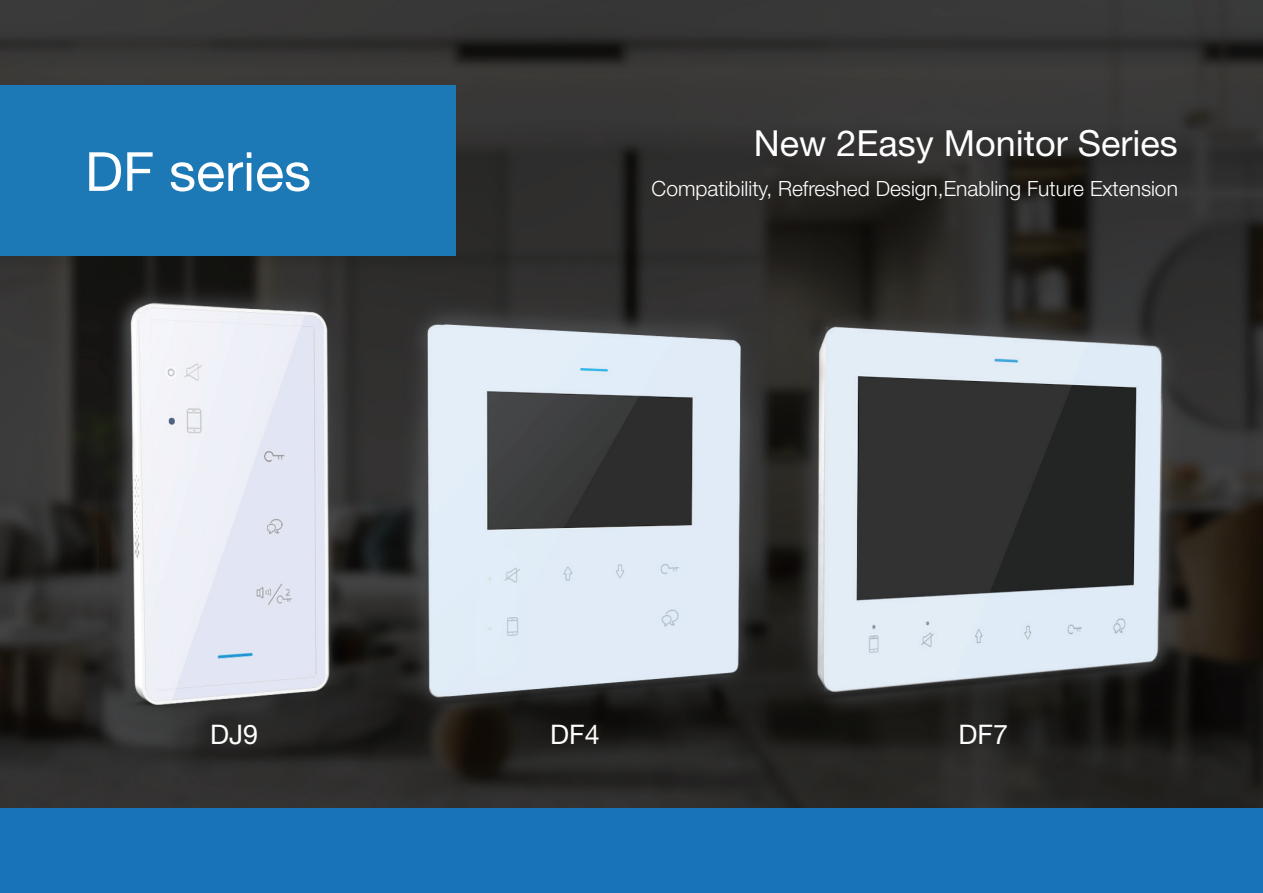
<style>
.page{position:relative;width:1263px;height:893px;background:#1874b7}
.page>*{position:absolute;margin:0;border:0;box-sizing:border-box;transform-origin:0 0}
.t1{font:54px "Helvetica Neue 55 Roman";color:#fff}
.t2{font:36px "Helvetica Neue 55 Roman";color:#fff}
.t3{font:27px "Helvetica Neue 55 Roman";color:#fff}
.t4{font:300 21px "Helvetica Neue LT Std";color:#fff}
</style>
<div class="page">
<img style="left:0;top:0;width:1263px;height:808px">
<div style="left:0;top:85px;width:455px;height:170px;background:#1c79b5"></div>
<h1 class="t1" style="left:85px;top:139px;width:227px">DF series</h1>
<h2 class="t2" style="left:754px;top:121px;width:425px">New 2Easy Monitor Series</h2>
<p class="t4" style="left:652px;top:176px;width:528px">Compatibility, Refreshed Design,Enabling Future Extension</p>
<p class="t3" style="left:210px;top:718px;width:50px">DJ9</p>
<p class="t3" style="left:550px;top:718px;width:51px">DF4</p>
<p class="t3" style="left:958px;top:718px;width:51px">DF7</p>
</div>
